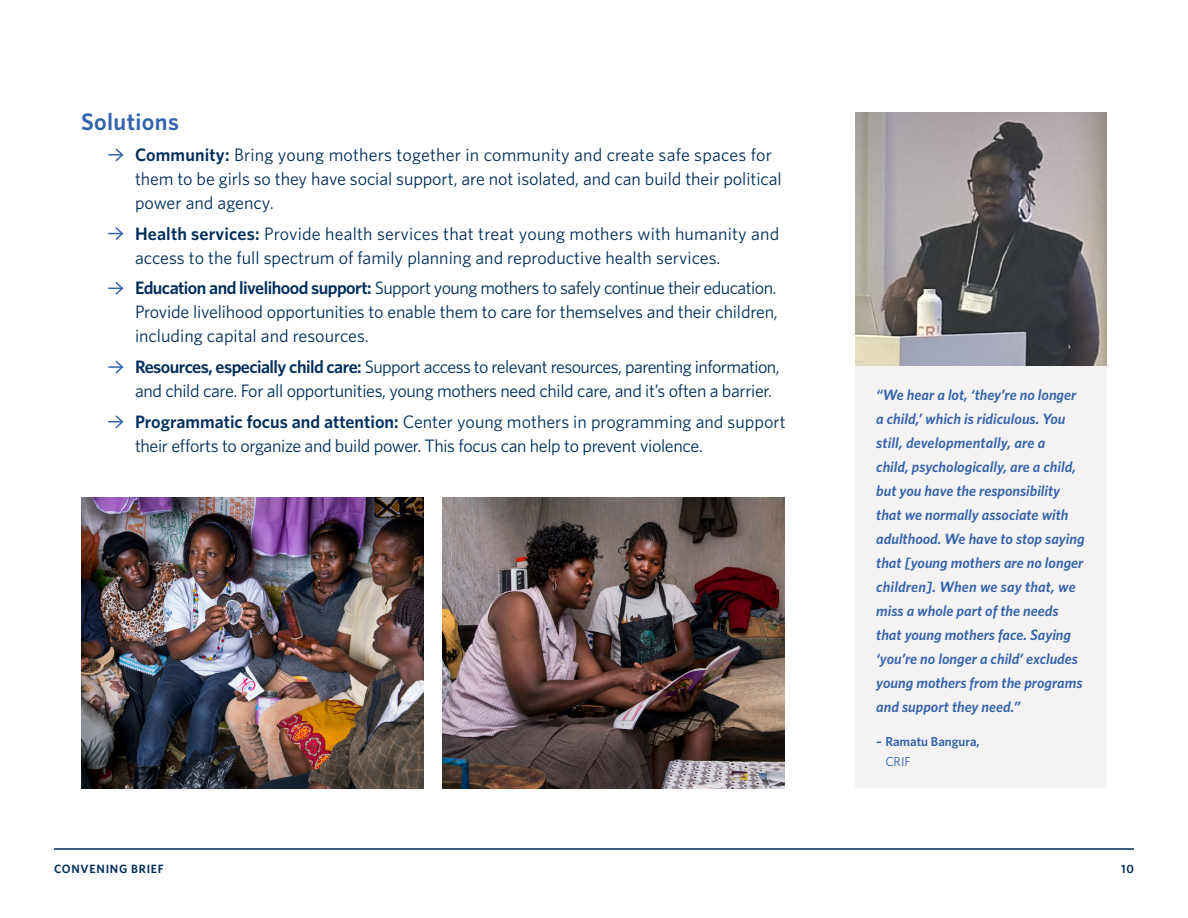
<style>
.page{position:relative;width:1188px;height:918px;background:#fff}
.page>*{position:absolute;margin:0;border:0;box-sizing:border-box;transform-origin:0 0}
.t1{font:600 24px "Whitney";letter-spacing:.015em;color:#3363ac}
.Bullets{font:18px/24px "Whitney";letter-spacing:-.005em;color:#002e5a}
.t2{font:italic 600 15px/24px "Whitney";color:#3363ac}
.t3{font:600 13.05px/19.5px "Whitney";color:#3363ac}
.t4{font:600 12px "Whitney";letter-spacing:.06em;color:#002e5a}
.s1{font-weight:600}
.s2{font-weight:400}
</style>
<div class="page">
<hr style="left:54px;top:849px;width:1080px;height:1px;background:#002e5a">
<svg style="left:109px;top:148px;width:15px;height:13px"></svg>
<svg style="left:109px;top:227px;width:15px;height:13px"></svg>
<svg style="left:109px;top:282px;width:15px;height:13px"></svg>
<svg style="left:109px;top:360px;width:15px;height:14px"></svg>
<svg style="left:109px;top:415px;width:15px;height:13px"></svg>
<img style="left:81px;top:498px;width:342px;height:291px">
<img style="left:442px;top:498px;width:343px;height:291px">
<img style="left:855px;top:113px;width:252px;height:254px">
<div style="left:855px;top:367px;width:252px;height:421px;background:#f4f2f2"></div>
<h2 class="t1" style="left:81px;top:106px;width:99px">Solutions</h2>
<p class="Bullets" style="left:135px;top:142px;width:648px"><span class="s1">Community:</span> Bring young mothers together in community and create safe spaces for them to be girls so they have social support, are not isolated, and can build their political power and agency.</p>
<p class="Bullets" style="left:135px;top:221px;width:646px"><span class="s1">Health services:</span> Provide health services that treat young mothers with humanity and access to the full spectrum of family planning and reproductive health services.</p>
<p class="Bullets" style="left:135px;top:276px;width:644px;text-align:justify"><span class="s1">Education and livelihood support:</span> Support young mothers to safely continue their education.<br>Provide livelihood opportunities to enable them to care for themselves and their children, including capital and resources.</p>
<p class="Bullets" style="left:135px;top:355px;width:646px"><span class="s1">Resources, especially child care:</span> Support access to relevant resources, parenting information, and child care. For all opportunities, young mothers need child care, and it’s often a barrier.</p>
<p class="Bullets" style="left:135px;top:409px;width:652px"><span class="s1">Programmatic focus and attention:</span> Center young mothers in programming and support their efforts to organize and build power. This focus can help to prevent violence.</p>
<p class="t2" style="left:876px;top:382px;width:210px">“We hear a lot, ‘they’re no longer a child,’ which is ridiculous. You still, developmentally, are a<br>child, psychologically, are a child, but you have the responsibility that we normally associate with adulthood. We have to stop saying that [young mothers are no longer children]. When we say that, we miss a whole part of the needs that young mothers face. Saying ‘you’re no longer a child’ excludes young mothers from the programs and support they need.”</p>
<p class="t3" style="left:885px;top:732px;width:96px;text-indent:-9px">– Ramatu Bangura,<br><span class="s2">CRIF</span></p>
<p class="t4" style="left:54px;top:860px;width:111px">CONVENING BRIEF</p>
<p class="t4" style="left:1121px;top:860px;width:14px">10</p>
</div>
